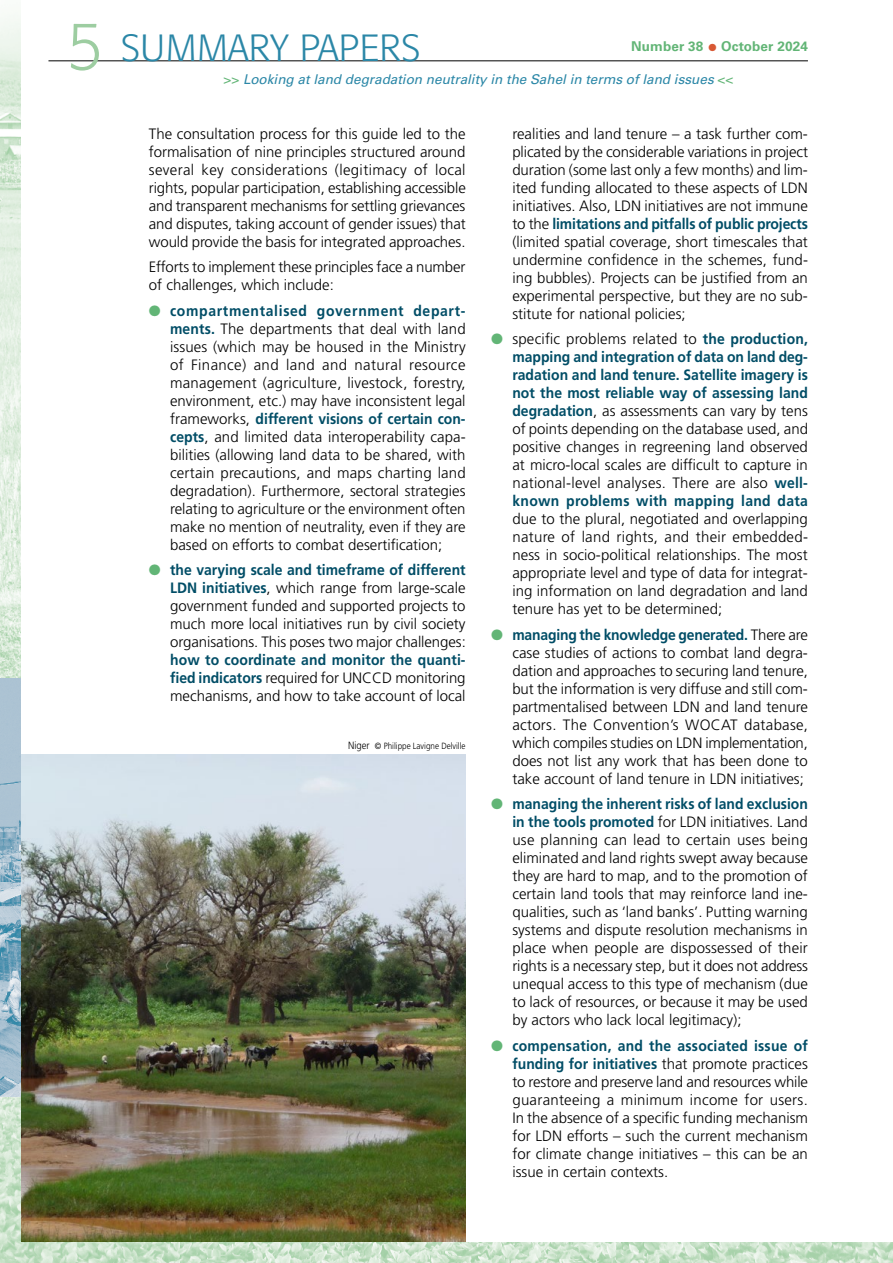
<style>
.page{position:relative;width:893px;height:1263px;background:#fff}
.page>*{position:absolute;margin:0;border:0;box-sizing:border-box;transform-origin:0 0}
.t1{font:300 67.5px "Formata";color:#9dcda1;scale:.93 1}
.t2{font:300 37.5px "Formata";color:#2b87a7}
.t3{font:300 15px/18px "Frutiger LT Std";color:#000;text-align:justify}
.t4{font:italic 13.5px "Univers LT Std";color:#2b87a7}
.t5{font:700 13.5px "Univers LT Std";letter-spacing:.01em;color:#62b576}
.t6{font:300 9px "Frutiger LT Std";color:#000;scale:.9 1}
.s1{color:#d85834}
.s2{font-style:normal;color:#62b576}
.s3{color:#62b576}
.s4{font-weight:700;color:#004d66}
.s5{font-size:10.5px}
</style>
<div class="page">
<img style="left:0;top:15px;width:21px;height:1082px">
<img style="left:0;top:1097px;width:893px;height:166px">
<div style="left:21px;top:0;width:872px;height:1242px;background:#fff"></div>
<hr style="left:48px;top:61px;width:760px;height:1px;background:#000">
<img style="left:21px;top:755px;width:445px;height:487px">
<h1 class="t1" style="left:67px;top:6px;width:41px">5</h1>
<h2 class="t2" style="left:121px;top:26px;width:302px">SUMMARY PAPERS</h2>
<p class="t5" style="left:631px;top:39px;width:178px">Number 38 <span class="s1">●</span> October 2024</p>
<p class="t4" style="left:223px;top:71px;width:511px"><span class="s2">&gt;&gt;</span> Looking at land degradation neutrality in the Sahel in terms of land issues <span class="s2">&lt;&lt;</span></p>
<p class="t3" style="left:149px;top:125px;width:319px">The consultation process for this guide led to the formalisation of nine principles structured around several key considerations (legitimacy of local rights, popular participation, establishing accessible and transparent mechanisms for settling grievances and disputes, taking account of gender issues) that would provide the basis for integrated approaches.</p>
<p class="t3" style="left:149px;top:258px;width:318px">Efforts to implement these principles face a number of challenges, which include:</p>
<p class="t3" style="left:170px;top:302px;width:297px;text-indent:-21px"><span class="s3">●</span> <span class="s4">compartmentalised government depart&shy;ments.</span> The departments that deal with land issues (which may be housed in the Ministry of Finance) and land and natural resource management (agriculture, livestock, forestry, environment, etc.) may have inconsistent legal frameworks, <span class="s4">different visions of certain con&shy;cepts</span>, and limited data interoperability capa&shy;bilities (allowing land data to be shared, with certain precautions, and maps charting land degradation). Furthermore, sectoral strategies relating to agriculture or the environment often make no mention of neutrality, even if they are based on efforts to combat desertification;</p>
<p class="t3" style="left:170px;top:561px;width:297px;text-indent:-21px"><span class="s3">●</span> <span class="s4">the varying scale and timeframe of different LDN initiatives</span>, which range from large-scale government funded and supported projects to much more local initiatives run by civil society organisations. This poses two major challenges:</p>
<p class="t3" style="left:170px;top:651px;width:297px"><span class="s4">how to coordinate and monitor the quanti&shy;fied indicators</span> required for UNCCD monitoring mechanisms, and how to take account of local</p>
<p class="t6" style="left:348px;top:741px;width:132px"><span class="s5">Niger</span> © Philippe Lavigne Delville</p>
<p class="t3" style="left:512px;top:125px;width:297px">realities and land tenure – a task further com&shy;plicated by the considerable variations in project duration (some last only a few months) and lim&shy;ited funding allocated to these aspects of LDN initiatives. Also, LDN initiatives are not immune to the <span class="s4">limitations and pitfalls of public projects </span>(limited spatial coverage, short timescales that undermine confidence in the schemes, fund&shy;ing bubbles). Projects can be justified from an experimental perspective, but they are no sub&shy;stitute for national policies;</p>
<p class="t3" style="left:512px;top:330px;width:297px;text-indent:-21px"><span class="s3">●</span> specific problems related to <span class="s4">the production, mapping and integration of data on land deg&shy;radation and land tenure. Satellite imagery is not the most reliable way of assessing land degradation</span>, as assessments can vary by tens of points depending on the database used, and positive changes in regreening land observed at micro-local scales are difficult to capture in national-level analyses. There are also <span class="s4">well&shy;known problems with mapping land data</span></p>
<p class="t3" style="left:512px;top:510px;width:297px">due to the plural, negotiated and overlapping nature of land rights, and their embedded&shy;ness in socio-political relationships. The most appropriate level and type of data for integrat&shy;ing information on land degradation and land tenure has yet to be determined;</p>
<p class="t3" style="left:512px;top:626px;width:297px;text-indent:-21px"><span class="s3">●</span> <span class="s4">managing the knowledge generated.</span> There are case studies of actions to combat land degra&shy;dation and approaches to securing land tenure, but the information is very diffuse and still com&shy;partmentalised between LDN and land tenure actors. The Convention’s WOCAT database, which compiles studies on LDN implementation, does not list any work that has been done to take account of land tenure in LDN initiatives;</p>
<p class="t3" style="left:512px;top:795px;width:297px;text-indent:-21px"><span class="s3">●</span> <span class="s4">managing the inherent risks of land exclusion in the tools promoted</span> for LDN initiatives. Land use planning can lead to certain uses being eliminated and land rights swept away because they are hard to map, and to the promotion of certain land tools that may reinforce land ine&shy;qualities, such as ‘land banks’. Putting warning systems and dispute resolution mechanisms in place when people are dispossessed of their rights is a necessary step, but it does not address unequal access to this type of mechanism (due to lack of resources, or because it may be used by actors who lack local legitimacy);</p>
<p class="t3" style="left:512px;top:1037px;width:297px;text-indent:-21px"><span class="s3">●</span> <span class="s4">compensation, and the associated issue of funding for initiatives</span> that promote practices to restore and preserve land and resources while guaranteeing a minimum income for users.<br>In the absence of a specific funding mechanism for LDN efforts – such the current mechanism for climate change initiatives – this can be an issue in certain contexts.</p>
</div>
